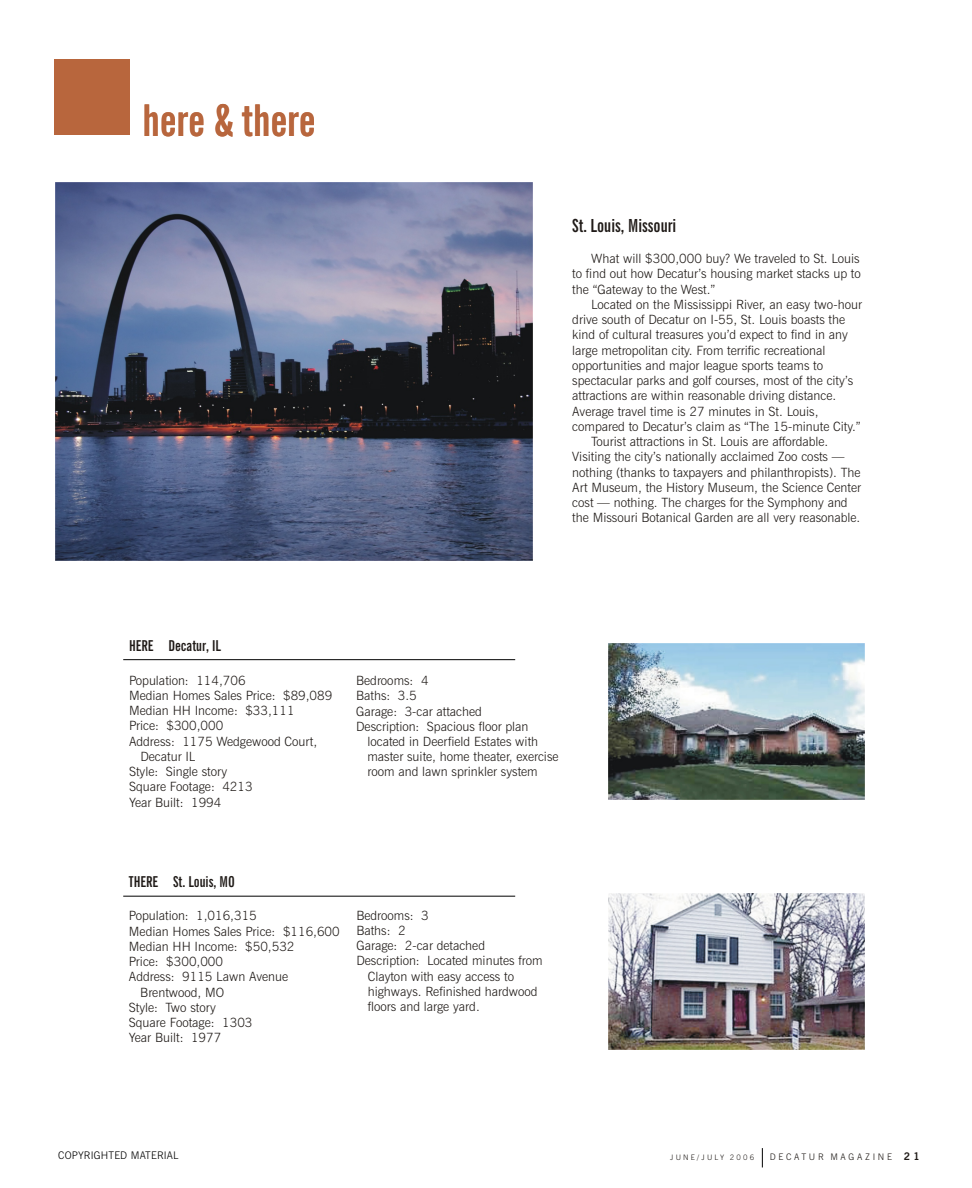
<style>
.page{position:relative;width:972px;height:1188px;background:#fff}
.page>*{position:absolute;margin:0;border:0;box-sizing:border-box;transform-origin:0 0}
.t1{font:700 extra-condensed 43.65px "News Gothic BT";color:#b8663d}
.t2{font:700 extra-condensed 18px "News Gothic BT";color:#1f1a17}
.t3{font:700 extra-condensed 15px "News Gothic BT";color:#1f1a17}
.t4{font:300 12.75px/15.3px "News Gothic BT";color:#1f1a17;text-align:justify}
.t5{font:300 10.5px "News Gothic BT";letter-spacing:.015em;color:#000}
.t6{font:300 9px "News Gothic BT";letter-spacing:.295em;color:#1f1a17}
.t7{font:300 7.5px "News Gothic BT";letter-spacing:.295em;color:#1f1a17}
.s1{font-weight:700;font-size:10.5px}
</style>
<div class="page">
<img style="left:55px;top:182px;width:478px;height:378px">
<svg style="left:762px;top:1148px;width:1px;height:19px"></svg>
<div style="left:54px;top:59px;width:76px;height:76px;background:#b8663d"></div>
<img style="left:609px;top:894px;width:256px;height:155px">
<img style="left:609px;top:644px;width:256px;height:156px">
<hr style="left:123px;top:659px;width:392px;height:1px;background:#000">
<hr style="left:123px;top:896px;width:392px;height:1px;background:#000">
<h1 class="t1" style="left:143px;top:103px;width:175px">here &amp; there</h1>
<h2 class="t2" style="left:572px;top:218px;width:106px">St. Louis, Missouri</h2>
<p class="t4" style="left:572px;top:252px;width:290px;text-indent:19px">What will $300,000 buy? We traveled to St. Louis to find out how Decatur’s housing market stacks up to the “Gateway to the West.”</p>
<p class="t4" style="left:591px;top:298px;width:272px">Located on the Mississippi River, an easy two-hour</p>
<p class="t4" style="left:572px;top:313px;width:274px">drive south of Decatur on I-55, St. Louis boasts the</p>
<p class="t4" style="left:572px;top:328px;width:277px">kind of cultural treasures you’d expect to find in any</p>
<p class="t4" style="left:572px;top:344px;width:255px">large metropolitan city. From terrific recreational</p>
<p class="t4" style="left:572px;top:359px;width:252px">opportunities and major league sports teams to</p>
<p class="t4" style="left:572px;top:374px;width:283px">spectacular parks and golf courses, most of the city’s</p>
<p class="t4" style="left:572px;top:389px;width:266px">attractions are within reasonable driving distance.</p>
<p class="t4" style="left:572px;top:405px;width:248px">Average travel time is 27 minutes in St. Louis,</p>
<p class="t4" style="left:572px;top:420px;width:290px">compared to Decatur’s claim as “The 15-minute City.”</p>
<p class="t4" style="left:591px;top:435px;width:239px">Tourist attractions in St. Louis are affordable.</p>
<p class="t4" style="left:572px;top:450px;width:274px">Visiting the city’s nationally acclaimed Zoo costs —</p>
<p class="t4" style="left:572px;top:466px;width:290px">nothing (thanks to taxpayers and philanthropists). The</p>
<p class="t4" style="left:572px;top:481px;width:290px">Art Museum, the History Museum, the Science Center</p>
<p class="t4" style="left:572px;top:496px;width:277px">cost — nothing. The charges for the Symphony and</p>
<p class="t4" style="left:572px;top:511px;width:290px">the Missouri Botanical Garden are all very reasonable.</p>
<p class="t3" style="left:129px;top:640px;width:93px">HERE Decatur, IL</p>
<p class="t4" style="left:129px;top:674px;width:118px">Population: 114,706</p>
<p class="t4" style="left:129px;top:689px;width:205px">Median Homes Sales Price: $89,089</p>
<p class="t4" style="left:129px;top:704px;width:167px">Median HH Income: $33,111</p>
<p class="t4" style="left:129px;top:719px;width:96px">Price: $300,000</p>
<p class="t4" style="left:129px;top:735px;width:190px">Address: 1175 Wedgewood Court,</p>
<p class="t4" style="left:140px;top:750px;width:57px">Decatur IL</p>
<p class="t4" style="left:129px;top:765px;width:100px">Style: Single story</p>
<p class="t4" style="left:129px;top:780px;width:125px">Square Footage: 4213</p>
<p class="t4" style="left:129px;top:796px;width:94px">Year Built: 1994</p>
<p class="t4" style="left:356px;top:674px;width:74px">Bedrooms: 4</p>
<p class="t4" style="left:356px;top:689px;width:62px">Baths: 3.5</p>
<p class="t4" style="left:356px;top:705px;width:127px">Garage: 3-car attached</p>
<p class="t4" style="left:356px;top:720px;width:174px">Description: Spacious floor plan</p>
<p class="t4" style="left:367px;top:735px;width:172px">located in Deerfield Estates with</p>
<p class="t4" style="left:367px;top:750px;width:193px">master suite, home theater, exercise</p>
<p class="t4" style="left:367px;top:766px;width:172px">room and lawn sprinkler system</p>
<p class="t3" style="left:129px;top:875px;width:108px">THERE St. Louis, MO</p>
<p class="t4" style="left:129px;top:909px;width:129px">Population: 1,016,315</p>
<p class="t4" style="left:129px;top:925px;width:212px">Median Homes Sales Price: $116,600</p>
<p class="t4" style="left:129px;top:940px;width:167px">Median HH Income: $50,532</p>
<p class="t4" style="left:129px;top:955px;width:96px">Price: $300,000</p>
<p class="t4" style="left:129px;top:970px;width:161px">Address: 9115 Lawn Avenue</p>
<p class="t4" style="left:140px;top:986px;width:85px">Brentwood, MO</p>
<p class="t4" style="left:129px;top:1001px;width:89px">Style: Two story</p>
<p class="t4" style="left:129px;top:1016px;width:125px">Square Footage: 1303</p>
<p class="t4" style="left:129px;top:1031px;width:94px">Year Built: 1977</p>
<p class="t4" style="left:356px;top:909px;width:74px">Bedrooms: 3</p>
<p class="t4" style="left:356px;top:924px;width:51px">Baths: 2</p>
<p class="t4" style="left:356px;top:939px;width:130px">Garage: 2-car detached</p>
<p class="t4" style="left:356px;top:954px;width:188px">Description: Located minutes from</p>
<p class="t4" style="left:368px;top:970px;width:148px">Clayton with easy access to</p>
<p class="t4" style="left:368px;top:985px;width:171px">highways. Refinished hardwood</p>
<p class="t4" style="left:368px;top:1000px;width:114px">floors and large yard.</p>
<p class="t5" style="left:58px;top:1151px;width:122px">COPYRIGHTED MATERIAL</p>
<p class="t7" style="left:670px;top:1155px;width:86px">JUNE/JULY 2006</p>
<p class="t6" style="left:770px;top:1154px;width:152px">DECATUR MAGAZINE <span class="s1">21</span></p>
</div>
